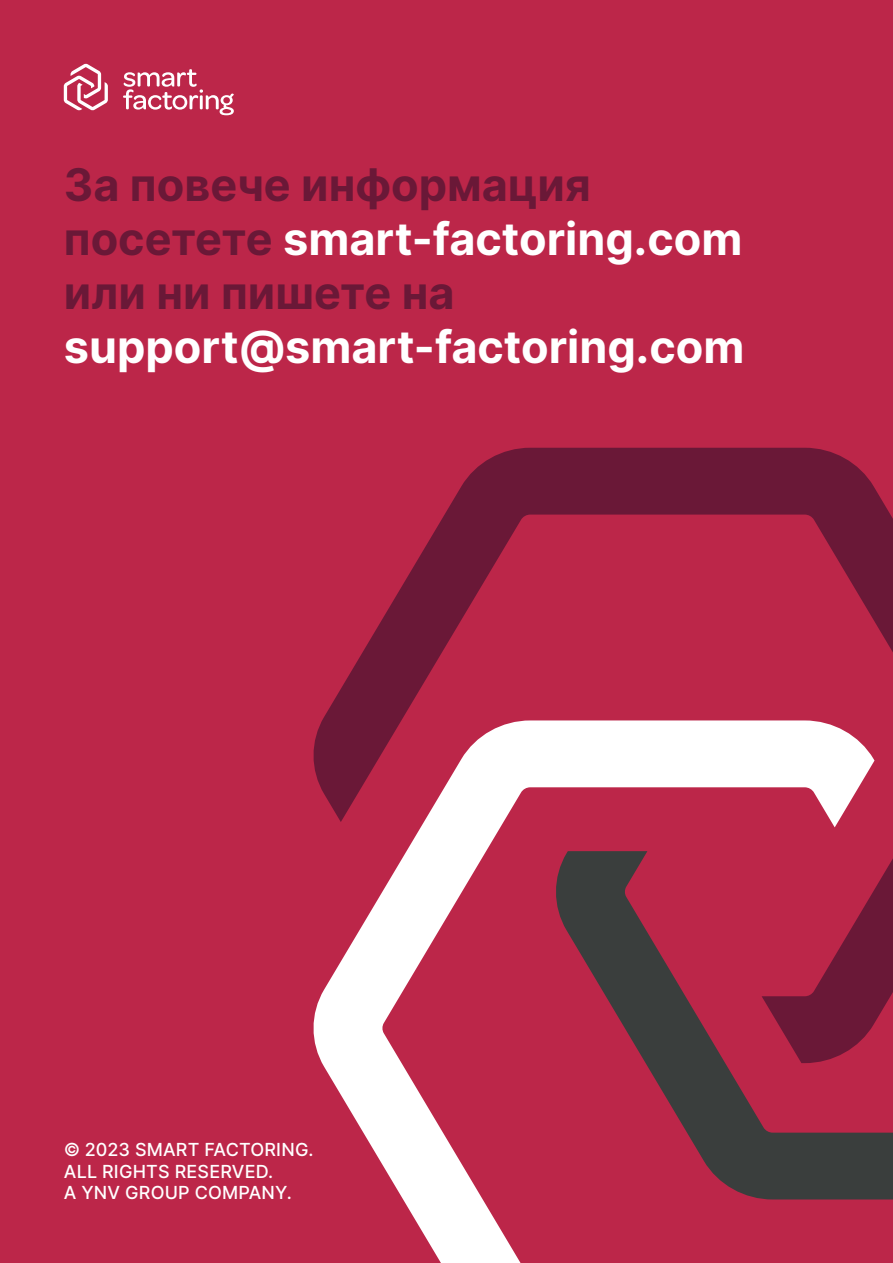
<style>
.page{position:relative;width:893px;height:1263px;background:#bc2649}
.page>*{position:absolute;margin:0;border:0;box-sizing:border-box;transform-origin:0 0}
.t1{font:700 45px/54px "Inter";color:#6a1837}
.t2{font:700 45px "Inter";color:#fff}
.t3{font:500 18px/21.6px "Inter";letter-spacing:.01em;color:#fff}
.s1{color:#fff}
</style>
<div class="page">
<svg style="left:322px;top:448px;width:571px;height:272px"></svg>
<svg style="left:313px;top:720px;width:577px;height:543px"></svg>
<svg style="left:552px;top:584px;width:341px;height:615px"></svg>
<svg style="left:64px;top:64px;width:44px;height:46px"></svg>
<svg style="left:123px;top:69px;width:111px;height:46px"></svg>
<p class="t1" style="left:64px;top:157px;width:680px">За повече информация посетете <span class="s1">smart-factoring.com </span>или ни пишете на</p>
<p class="t2" style="left:64px;top:314px;width:682px">support@smart-factoring.com</p>
<p class="t3" style="left:64px;top:1138px;width:251px">© 2023 SMART FACTORING.<br>ALL RIGHTS RESERVED.<br>A YNV GROUP COMPANY.</p>
</div>
